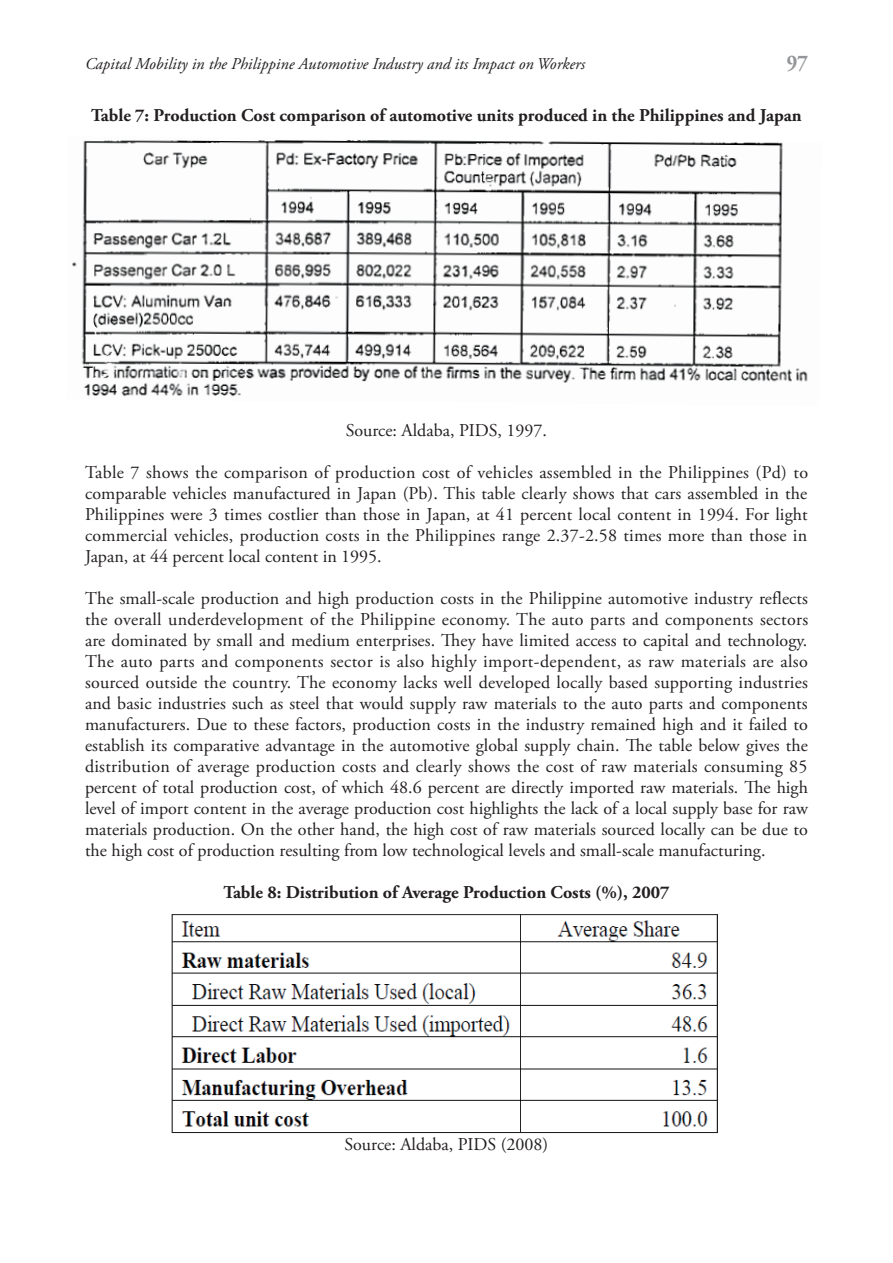
<style>
.page{position:relative;width:893px;height:1263px;background:#fff}
.page>*{position:absolute;margin:0;border:0;box-sizing:border-box;transform-origin:0 0}
.t1{font:700 22.5px "Adobe Garamond Pro";color:#939598;scale:.9 1}
.t2{font:18px/21px "Adobe Garamond Pro";color:#231f20;text-align:justify}
.t3{font:700 18px "Adobe Garamond Pro";color:#231f20}
.t4{font:italic 16.5px "Adobe Garamond Pro";color:#231f20}
</style>
<div class="page">
<img style="left:72px;top:140px;width:736px;height:257px">
<img style="left:174px;top:916px;width:542px;height:215px">
<div style="left:172px;top:914px;width:546px;height:219px;border:1px solid #231f20"></div>
<p class="t4" style="left:85px;top:54px;width:502px">Capital Mobility in the Philippine Automotive Industry and its Impact on Workers</p>
<p class="t1" style="left:787px;top:49px;width:25px">97</p>
<p class="t3" style="left:91px;top:105px;width:712px">Table 7: Production Cost comparison of automotive units produced in the Philippines and Japan</p>
<p class="t2" style="left:346px;top:421px;width:203px">Source: Aldaba, PIDS, 1997.</p>
<p class="t2" style="left:85px;top:463px;width:725px">Table 7 shows the comparison of production cost of vehicles assembled in the Philippines (Pd) to comparable vehicles manufactured in Japan (Pb). This table clearly shows that cars assembled in the Philippines were 3 times costlier than those in Japan, at 41 percent local content in 1994. For light commercial vehicles, production costs in the Philippines range 2.37-2.58 times more than those in Japan, at 44 percent local content in 1995.</p>
<p class="t2" style="left:85px;top:589px;width:725px">The small-scale production and high production costs in the Philippine automotive industry reflects the overall underdevelopment of the Philippine economy. The auto parts and components sectors are dominated by small and medium enterprises. They have limited access to capital and technology.<br>The auto parts and components sector is also highly import-dependent, as raw materials are also sourced outside the country. The economy lacks well developed locally based supporting industries and basic industries such as steel that would supply raw materials to the auto parts and components manufacturers. Due to these factors, production costs in the industry remained high and it failed to establish its comparative advantage in the automotive global supply chain. The table below gives the distribution of average production costs and clearly shows the cost of raw materials consuming 85 percent of total production cost, of which 48.6 percent are directly imported raw materials. The high level of import content in the average production cost highlights the lack of a local supply base for raw materials production. On the other hand, the high cost of raw materials sourced locally can be due to the high cost of production resulting from low technological levels and small-scale manufacturing.</p>
<p class="t3" style="left:223px;top:882px;width:448px">Table 8: Distribution of Average Production Costs (%), 2007</p>
<p class="t2" style="left:345px;top:1135px;width:205px">Source: Aldaba, PIDS (2008)</p>
</div>
